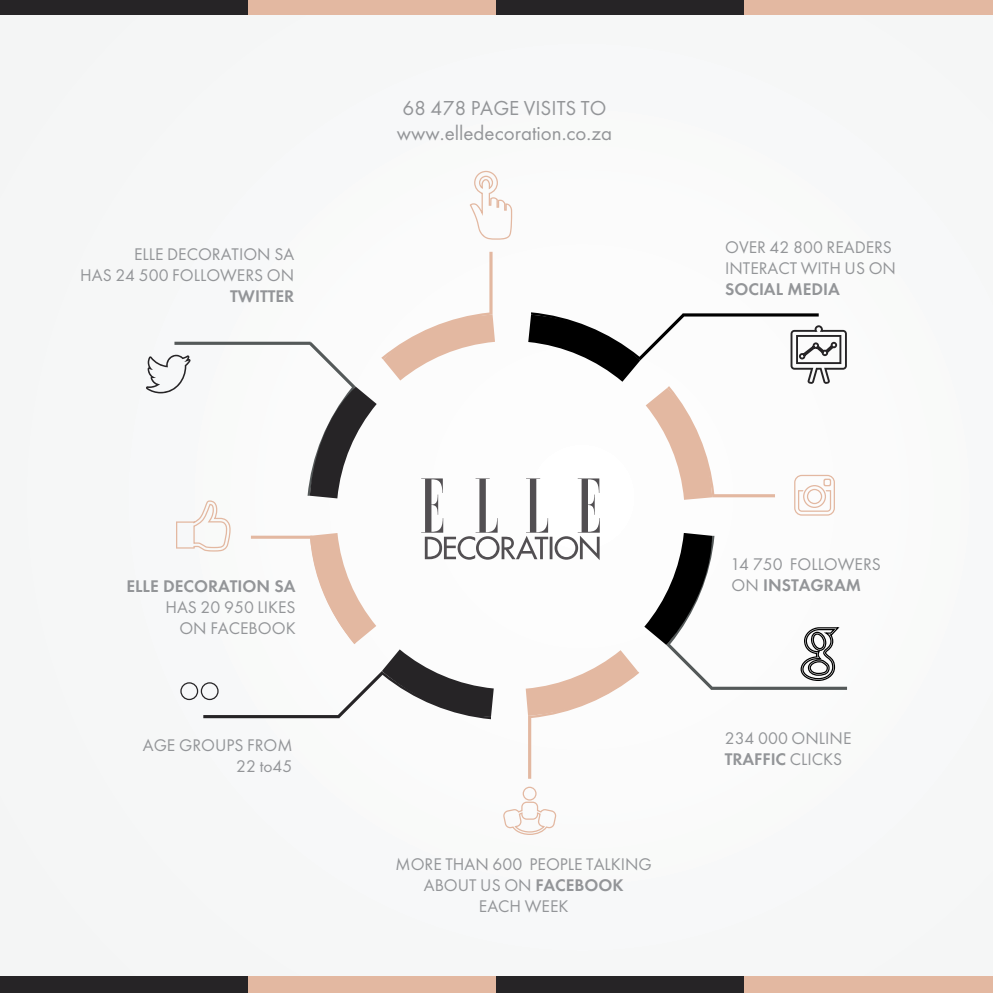
<style>
.page{position:relative;width:993px;height:993px;background:#fff}
.page>*{position:absolute;margin:0;border:0;box-sizing:border-box;transform-origin:0 0}
.t1{font:21px "Elle Gabor Std";color:#939598}
.t2{font:17.5px/21px "Elle Gabor Std";color:#939598;text-align:center}
.t3{font:600 17.5px "Elle Gabor Std";color:#939598}
.s1{font-weight:600}
.s2{font-weight:400}
</style>
<div class="page">
<div style="left:0;top:0;width:992px;height:984px;background:#f6f7f7"></div>
<svg style="left:503px;top:786px;width:53px;height:48px"></svg>
<svg style="left:470px;top:171px;width:42px;height:68px"></svg>
<svg style="left:146px;top:252px;width:700px;height:526px"></svg>
<div style="left:0;top:0;width:248px;height:15px;background:#262426"></div>
<div style="left:248px;top:0;width:248px;height:15px;background:#e3b8a1"></div>
<div style="left:496px;top:0;width:248px;height:15px;background:#262426"></div>
<div style="left:744px;top:0;width:248px;height:15px;background:#e3b8a1"></div>
<div style="left:0;top:976px;width:248px;height:16px;background:#262426"></div>
<div style="left:248px;top:976px;width:248px;height:16px;background:#e3b8a1"></div>
<div style="left:496px;top:976px;width:248px;height:16px;background:#262426"></div>
<div style="left:744px;top:976px;width:248px;height:16px;background:#e3b8a1"></div>
<p class="t2" style="left:134px;top:243px;width:162px">ELLE DECORATION SA</p>
<p class="t2" style="left:80px;top:264px;width:215px;text-align:right">HAS 24 500 FOLLOWERS ON<br><span class="s1">TWITTER</span></p>
<p class="t1" style="left:402px;top:96px;width:205px">68 478 PAGE VISITS TO</p>
<p class="t1" style="left:397px;top:121px;width:216px">www.elledecoration.co.za</p>
<p class="t2" style="left:725px;top:236px;width:168px">OVER 42 800 READERS</p>
<p class="t2" style="left:725px;top:257px;width:172px">INTERACT WITH US ON</p>
<p class="t3" style="left:725px;top:278px;width:116px">SOCIAL MEDIA</p>
<p class="t2" style="left:731px;top:553px;width:151px">14 750 FOLLOWERS</p>
<p class="t3" style="left:126px;top:576px;width:170px">ELLE DECORATION SA</p>
<p class="t3" style="left:731px;top:574px;width:131px"><span class="s2">ON</span> INSTAGRAM</p>
<p class="t2" style="left:165px;top:596px;width:132px">HAS 20 950 LIKES</p>
<p class="t2" style="left:179px;top:617px;width:118px">ON FACEBOOK</p>
<p class="t2" style="left:143px;top:734px;width:151px">AGE GROUPS FROM</p>
<p class="t2" style="left:236px;top:755px;width:58px">22 to45</p>
<p class="t2" style="left:395px;top:853px;width:258px">MORE THAN 600 PEOPLE TALKING<br>ABOUT US ON <span class="s1">FACEBOOK</span></p>
<p class="t2" style="left:479px;top:895px;width:91px">EACH WEEK</p>
<p class="t2" style="left:724px;top:727px;width:128px">234 000 ONLINE</p>
<p class="t3" style="left:724px;top:748px;width:119px">TRAFFIC <span class="s2">CLICKS</span></p>
</div>
